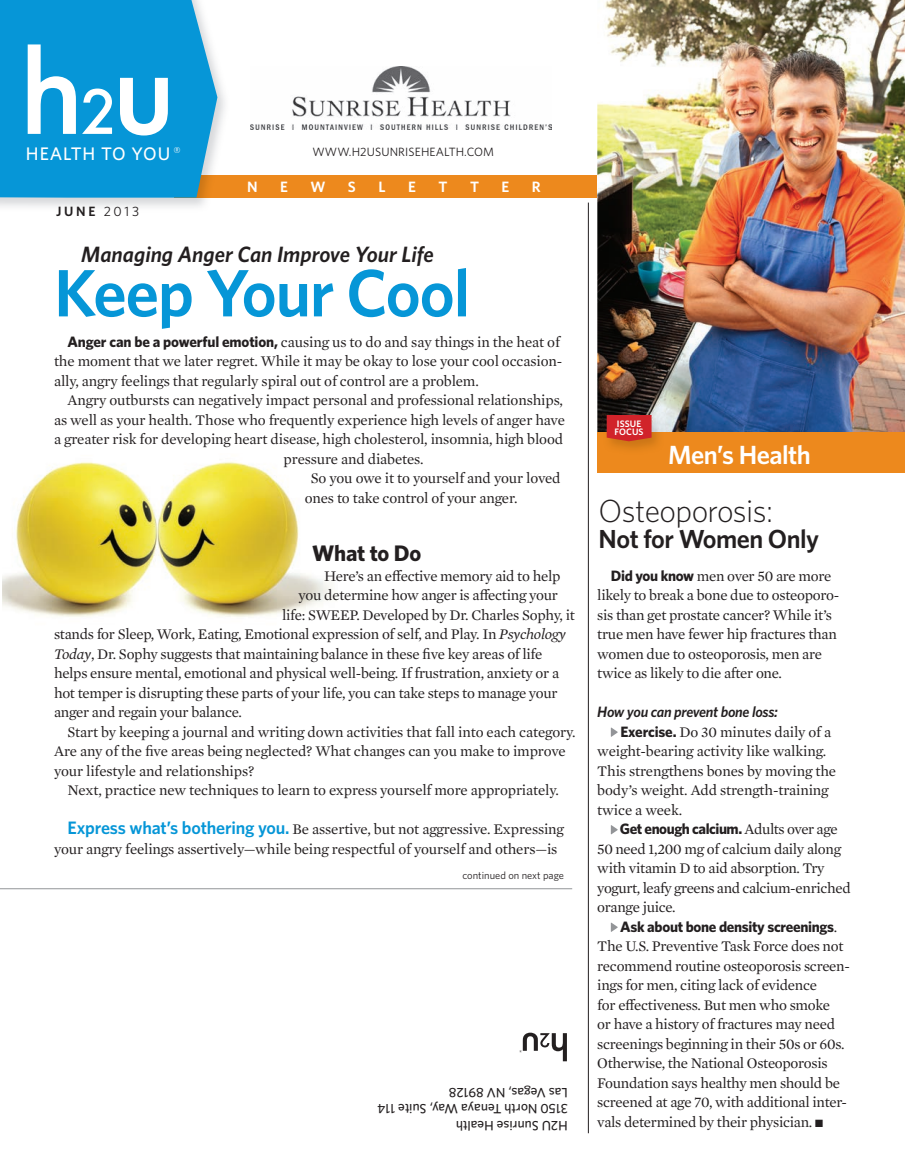
<style>
.page{position:relative;width:905px;height:1175px;background:#fff}
.page>*{position:absolute;margin:0;border:0;box-sizing:border-box;transform-origin:0 0}
.t1{font:600 67.05px "Whitney";letter-spacing:-.02em;color:#0696d7}
.t2{font:300 31.95px "Whitney";letter-spacing:-.02em;color:#231f20}
.t3{font:600 26.25px "Whitney";letter-spacing:-.02em;color:#fff}
.t4{font:600 26.1px "Whitney";letter-spacing:-.02em;color:#231f20}
.t5{font:700 22.5px "Whitney";letter-spacing:-.01em;color:#231f20}
.t6{font:italic 600 22.2px "Whitney";color:#231f20}
.t7{font:500 18.15px "Whitney";letter-spacing:.05em;color:#fff}
.t8{font:15px/19.5px "Mercury Text G1";letter-spacing:-.02em;color:#231f20}
.t9{font:700 15px "Whitney";letter-spacing:-.02em;color:#231f20}
.t10{font:italic 600 15px "Whitney";letter-spacing:-.02em;color:#231f20}
.t11{font:600 15px "Whitney";color:#fff}
.t12{font:500 13.5px/16.5px "Whitney";color:#231f20}
.t13{font:600 13.5px "Whitney";color:#231f20}
.t14{font:12px "Whitney";letter-spacing:.01em;color:#231f20}
.t15{font:10.5px "Whitney";color:#231f20}
.t16{font:600 9.3px/8.2px "Whitney";letter-spacing:.01em;color:#fff}
.s1{font-weight:400}
.s2{font-family:"Whitney";font-weight:700}
.s3{font-style:italic}
.s4{font-family:"Whitney";font-weight:600;font-size:18px;color:#0696d7}
.s5{font-family:"Mercury Text G1";font-weight:400}
</style>
<div class="page">
<img style="left:2px;top:461px;width:327px;height:156px">
<div style="left:175px;top:175px;width:422px;height:23px;background:#ed891d"></div>
<svg style="left:519px;top:1032px;width:48px;height:29px"></svg>
<div style="left:0;top:0;width:217px;height:198px;background:#0696d7"></div>
<svg style="left:28px;top:44px;width:140px;height:91px"></svg>
<img style="left:597px;top:0;width:307px;height:432px">
<div style="left:597px;top:432px;width:307px;height:40px;background:#ed891d"></div>
<img style="left:602px;top:412px;width:62px;height:37px">
<svg style="left:606px;top:415px;width:45px;height:26px"></svg>
<hr style="left:0;top:888px;width:572px;height:1px;background:#939598">
<hr style="left:588px;top:202px;width:1px;height:931px;background:#231f20">
<img style="left:250px;top:66px;width:301px;height:64px">
<svg style="left:610px;top:727px;width:8px;height:10px"></svg>
<svg style="left:610px;top:825px;width:8px;height:9px"></svg>
<svg style="left:610px;top:922px;width:8px;height:10px"></svg>
<p class="t7" style="left:26px;top:147px;width:156px">HEALTH TO YOU <sup>®</sup></p>
<p class="t13" style="left:56px;top:206px;width:85px">JUNE <span class="s1">2013</span></p>
<p class="t14" style="left:312px;top:148px;width:183px">WWW.H2USUNRISEHEALTH.COM</p>
<p class="t11" style="left:247px;top:182px;width:12px">N</p>
<p class="t11" style="left:280px;top:182px;width:9px">E</p>
<p class="t11" style="left:310px;top:182px;width:17px">W</p>
<p class="t11" style="left:348px;top:182px;width:9px">S</p>
<p class="t11" style="left:378px;top:182px;width:9px">L</p>
<p class="t11" style="left:408px;top:182px;width:9px">E</p>
<p class="t11" style="left:438px;top:182px;width:11px">T</p>
<p class="t11" style="left:470px;top:182px;width:11px">T</p>
<p class="t11" style="left:501px;top:182px;width:9px">E</p>
<p class="t11" style="left:532px;top:182px;width:10px">R</p>
<h3 class="t6" style="left:81px;top:246px;width:354px">Managing Anger Can Improve Your Life</h3>
<h1 class="t1" style="left:54px;top:269px;width:418px">Keep Your Cool</h1>
<p class="t8" style="left:54px;top:333px;width:510px;text-indent:14px"><span class="s2">Anger can be a powerful emotion,</span> causing us to do and say things in the heat of the moment that we later regret. While it may be okay to lose your cool occasion&shy;ally, angry feelings that regularly spiral out of control are a problem.</p>
<p class="t8" style="left:68px;top:391px;width:497px">Angry outbursts can negatively impact personal and professional relationships,</p>
<p class="t8" style="left:54px;top:411px;width:512px">as well as your health. Those who frequently experience high levels of anger have</p>
<p class="t8" style="left:54px;top:430px;width:510px">a greater risk for developing heart disease, high cholesterol, insomnia, high blood</p>
<p class="t8" style="left:284px;top:450px;width:141px">pressure and diabetes.</p>
<p class="t8" style="left:310px;top:469px;width:251px">So you owe it to yourself and your loved</p>
<p class="t8" style="left:305px;top:489px;width:214px">ones to take control of your anger.</p>
<h3 class="t5" style="left:312px;top:545px;width:111px">What to Do</h3>
<p class="t8" style="left:324px;top:567px;width:238px">Here’s an effective memory aid to help</p>
<p class="t8" style="left:298px;top:586px;width:261px">you determine how anger is affecting your</p>
<p class="t8" style="left:282px;top:606px;width:294px">life: SWEEP. Developed by Dr. Charles Sophy, it</p>
<p class="t8" style="left:54px;top:625px;width:513px">stands for Sleep, Work, Eating, Emotional expression of self, and Play. In <span class="s3">Psychology</span></p>
<p class="t8" style="left:54px;top:645px;width:490px"><span class="s3">Today</span>, Dr. Sophy suggests that maintaining balance in these five key areas of life</p>
<p class="t8" style="left:54px;top:664px;width:506px">helps ensure mental, emotional and physical well-being. If frustration, anxiety or a</p>
<p class="t8" style="left:54px;top:684px;width:505px">hot temper is disrupting these parts of your life, you can take steps to manage your</p>
<p class="t8" style="left:54px;top:703px;width:189px">anger and regain your balance.</p>
<p class="t8" style="left:68px;top:723px;width:509px">Start by keeping a journal and writing down activities that fall into each category.</p>
<p class="t8" style="left:54px;top:742px;width:513px">Are any of the five areas being neglected? What changes can you make to improve</p>
<p class="t8" style="left:54px;top:762px;width:202px">your lifestyle and relationships?</p>
<p class="t8" style="left:68px;top:781px;width:493px">Next, practice new techniques to learn to express yourself more appropriately.</p>
<p class="t8" style="left:54px;top:820px;width:511px;text-indent:13px"><span class="s4">Express what’s bothering you.</span> Be assertive, but not aggressive. Expressing your angry feelings assertively—while being respectful of yourself and others—is</p>
<p class="t15" style="left:462px;top:871px;width:103px">continued on next page</p>
<p class="t12" style="left:567px;top:1132px;width:192px;rotate:-180deg">H2U Sunrise Health<br>3150 North Tenaya Way, Suite 114<br>Las Vegas, NV 89128</p>
<p class="t16" style="left:614px;top:420px;width:30px">ISSUE<br>FOCUS</p>
<h3 class="t3" style="left:668px;top:445px;width:144px">Men’s Health</h3>
<h2 class="t2" style="left:598px;top:499px;width:176px">Osteoporosis:</h2>
<h3 class="t4" style="left:598px;top:529px;width:222px">Not for Women Only</h3>
<p class="t8" style="left:597px;top:567px;width:243px;text-indent:14px"><span class="s2">Did you know</span> men over 50 are more likely to break a bone due to osteoporo&shy;sis than get prostate cancer? While it’s true men have fewer hip fractures than women due to osteoporosis, men are twice as likely to die after one.</p>
<p class="t10" style="left:597px;top:706px;width:182px">How you can prevent bone loss:</p>
<p class="t8" style="left:597px;top:723px;width:240px;text-indent:23px"><span class="s2">Exercise.</span> Do 30 minutes daily of a weight-bearing activity like walking.<br>This strengthens bones by moving the body’s weight. Add strength-training twice a week.</p>
<p class="t9" style="left:620px;top:823px;width:219px">Get enough calcium. <span class="s5">Adults over age</span></p>
<p class="t8" style="left:597px;top:840px;width:255px">50 need 1,200 mg of calcium daily along with vitamin D to aid absorption. Try yogurt, leafy greens and calcium-enriched orange juice.</p>
<p class="t9" style="left:620px;top:921px;width:219px">Ask about bone density screenings<span class="s5">.</span></p>
<p class="t8" style="left:597px;top:937px;width:254px">The U.S. Preventive Task Force does not recommend routine osteoporosis screen&shy;ings for men, citing lack of evidence<br>for effectiveness. But men who smoke<br>or have a history of fractures may need screenings beginning in their 50s or 60s.<br>Otherwise, the National Osteoporosis Foundation says healthy men should be screened at age 70, with additional inter&shy;vals determined by their physician. ■</p>
</div>
